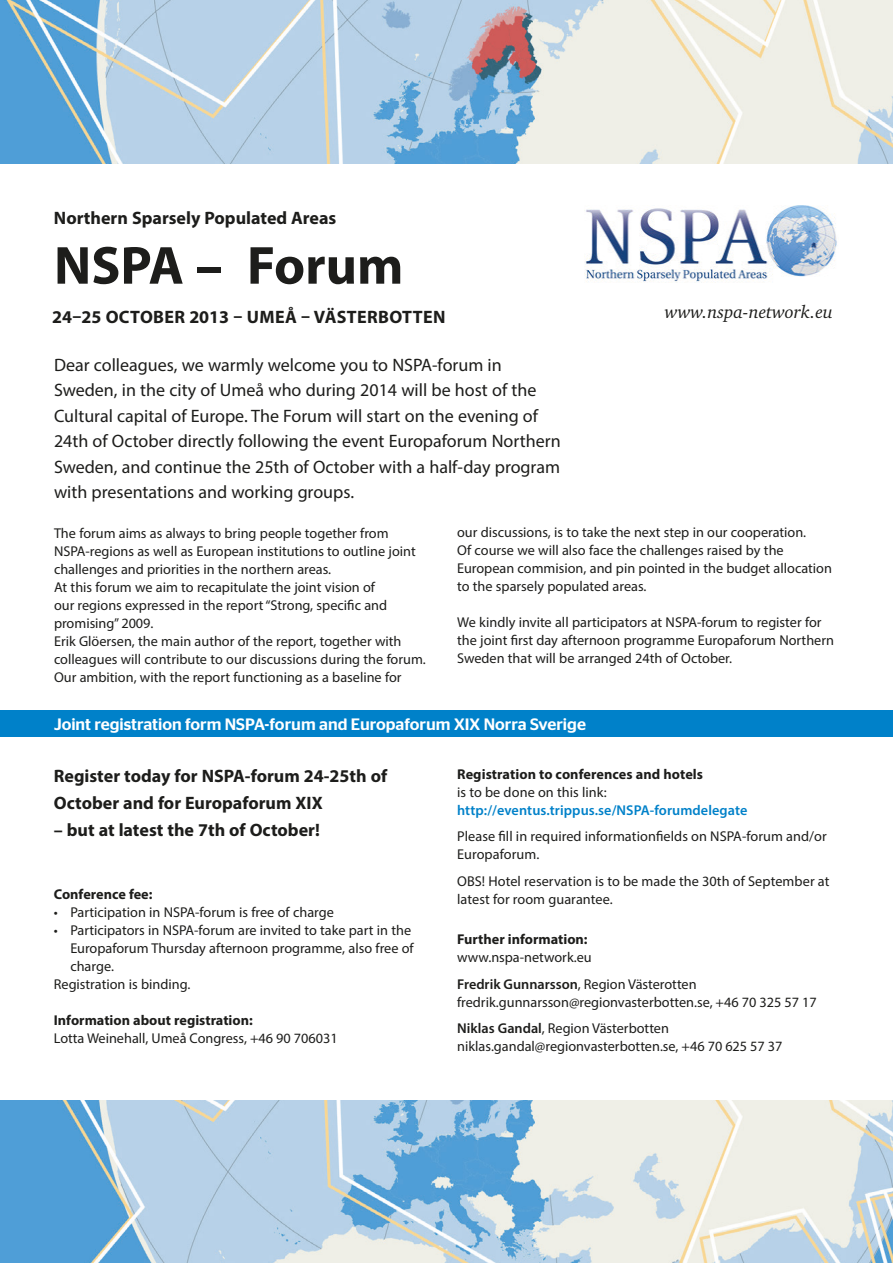
<style>
.page{position:relative;width:893px;height:1263px;background:#fff}
.page>*{position:absolute;margin:0;border:0;box-sizing:border-box;transform-origin:0 0}
.t1{font:700 54px "Myriad Pro";color:#1d1d1b}
.t2{font:18px/25.5px "Myriad Pro";color:#1d1d1b}
.t3{font:700 18px/27px "Myriad Pro";color:#1d1d1b}
.t4{font:700 18px "Myriad Pro";letter-spacing:.02em;color:#1d1d1b}
.t5{font:italic 18px "Charter ITC Pro";color:#1d1d1b}
.t6{font:500 16.5px "Stag Sans";color:#fff}
.t7{font:14.25px/18px "Myriad Pro";color:#1d1d1b}
.t8{font:700 14.25px "Myriad Pro";color:#1d1d1b}
.t9{font:600 14.25px "Myriad Pro";letter-spacing:.005em;color:#0081c9}
.s1{font-weight:600}
</style>
<div class="page">
<div style="left:0;top:710px;width:893px;height:27px;background:#0081c9"></div>
<img style="left:585px;top:206px;width:252px;height:76px">
<img style="left:0;top:0;width:893px;height:164px">
<img style="left:0;top:1100px;width:893px;height:163px">
<p class="t3" style="left:54px;top:203px;width:284px">Northern Sparsely Populated Areas</p>
<h1 class="t1" style="left:54px;top:230px;width:351px">NSPA – Forum</h1>
<p class="t4" style="left:52px;top:305px;width:395px">24–25 OCTOBER 2013 – UMEÅ – VÄSTERBOTTEN</p>
<p class="t5" style="left:665px;top:300px;width:170px">www.nspa-network.eu</p>
<p class="t2" style="left:54px;top:351px;width:508px">Dear colleagues, we warmly welcome you to NSPA-forum in Sweden, in the city of Umeå who during 2014 will be host of the Cultural capital of Europe. The Forum will start on the evening of 24th of October directly following the event Europaforum Northern Sweden, and continue the 25th of October with a half-day program with presentations and working groups.</p>
<p class="t7" style="left:54px;top:523px;width:373px">The forum aims as always to bring people together from NSPA-regions as well as European institutions to outline joint challenges and priorities in the northern areas.<br>At this forum we aim to recapitulate the joint vision of<br>our regions expressed in the report “Strong, specific and promising” 2009.<br>Erik Glöersen, the main author of the report, together with colleagues will contribute to our discussions during the forum.<br>Our ambition, with the report functioning as a baseline for</p>
<p class="t7" style="left:457px;top:523px;width:376px">our discussions, is to take the next step in our cooperation.<br>Of course we will also face the challenges raised by the European commision, and pin pointed in the budget allocation to the sparsely populated areas.</p>
<p class="t7" style="left:457px;top:613px;width:378px">We kindly invite all participators at NSPA-forum to register for the joint first day afternoon programme Europaforum Northern<br>Sweden that will be arranged 24th of October.</p>
<p class="t6" style="left:54px;top:714px;width:533px">Joint registration form NSPA-forum and Europaforum XIX Norra Sverige</p>
<p class="t3" style="left:54px;top:761px;width:335px">Register today for NSPA-forum 24-25th of<br>October and for Europaforum XIX</p>
<p class="t3" style="left:54px;top:815px;width:268px">– but at latest the 7th of October!</p>
<p class="t8" style="left:54px;top:884px;width:100px">Conference fee:</p>
<p class="t7" style="left:54px;top:903px;width:281px">• Participation in NSPA-forum is free of charge</p>
<p class="t7" style="left:54px;top:921px;width:359px">• Participators in NSPA-forum are invited to take part in the</p>
<p class="t7" style="left:70px;top:939px;width:345px">Europaforum Thursday afternoon programme, also free of</p>
<p class="t7" style="left:70px;top:957px;width:45px">charge.</p>
<p class="t7" style="left:54px;top:974px;width:138px">Registration is binding.</p>
<p class="t8" style="left:54px;top:1010px;width:200px">Information about registration:</p>
<p class="t7" style="left:54px;top:1028px;width:285px">Lotta Weinehall, Umeå Congress, +46 90 706031</p>
<p class="t8" style="left:457px;top:765px;width:248px">Registration to conferences and hotels</p>
<p class="t7" style="left:457px;top:783px;width:151px">is to be done on this link:</p>
<p class="t9" style="left:457px;top:801px;width:292px">http://eventus.trippus.se/NSPA-forumdelegate</p>
<p class="t7" style="left:457px;top:827px;width:371px">Please fill in required informationfields on NSPA-forum and/or<br>Europaforum.</p>
<p class="t7" style="left:457px;top:872px;width:374px">OBS! Hotel reservation is to be made the 30th of September at latest for room guarantee.</p>
<p class="t8" style="left:457px;top:930px;width:132px">Further information:</p>
<p class="t7" style="left:457px;top:944px;width:241px;line-height:26.5px">www.nspa-network.eu<br><span class="s1">Fredrik Gunnarsson</span>, Region Västerotten</p>
<p class="t7" style="left:457px;top:988px;width:361px;line-height:26.5px">fredrik.gunnarsson@regionvasterbotten.se, +46 70 325 57 17<br><span class="s1">Niklas Gandal</span>, Region Västerbotten</p>
<p class="t7" style="left:457px;top:1037px;width:327px">niklas.gandal@regionvasterbotten.se, +46 70 625 57 37</p>
</div>
